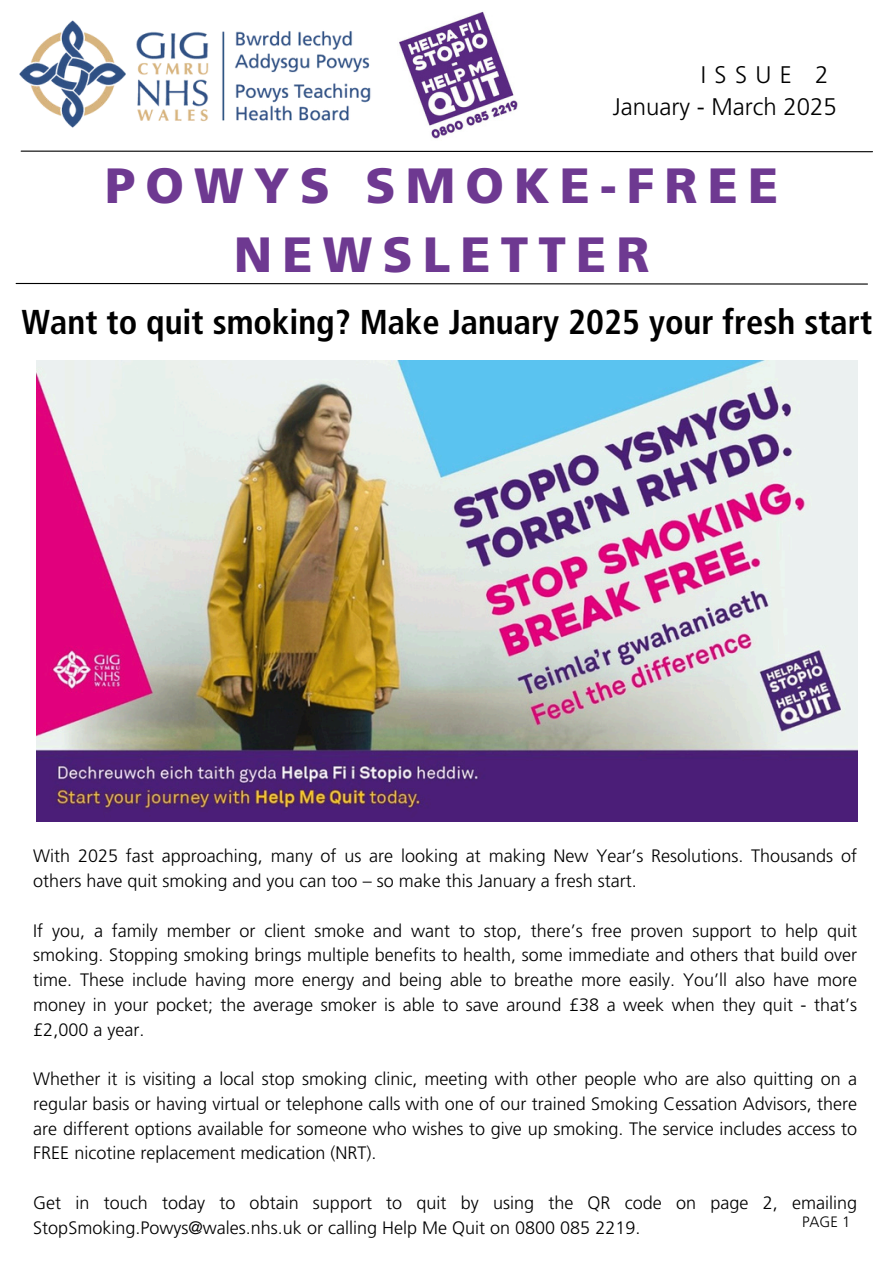
<style>
.page{position:relative;width:894px;height:1264px;background:#fff}
.page>*{position:absolute;margin:0;border:0;box-sizing:border-box;transform-origin:0 0}
.t1{font:900 49.5px/68.7px "Frutiger LT Pro";letter-spacing:.205em;color:#6e3991;text-align:center}
.t2{font:700 condensed 34.5px "Frutiger LT Pro";color:#000}
.t3{font:300 24px/32.7px "Frutiger LT Pro";color:#000}
.t4{font:300 18px/24.8px "Frutiger LT Pro";color:#000}
.t5{font:300 15px "Frutiger LT Pro";color:#000}
</style>
<div class="page">
<svg style="left:20px;top:150px;width:853px;height:3px"></svg>
<svg style="left:15px;top:282px;width:853px;height:3px"></svg>
<img style="left:19px;top:20px;width:352px;height:108px">
<img style="left:399px;top:11px;width:119px;height:128px">
<img style="left:37px;top:360px;width:820px;height:461px">
<h3 class="t3" style="left:612px;top:58px;width:226px;text-indent:88px">ISSUE 2<br>January - March 2025</h3>
<h1 class="t1" style="left:105px;top:151px;width:674px">POWYS SMOKE-FREE<br>NEWSLETTER</h1>
<h2 class="t2" style="left:21px;top:302px;width:851px">Want to quit smoking? Make January 2025 your fresh start</h2>
<p class="t4" style="left:33px;top:843px;width:825px">With 2025 fast approaching, many of us are looking at making New Year’s Resolutions. Thousands of others have quit smoking and you can too – so make this January a fresh start.</p>
<p class="t4" style="left:33px;top:918px;width:825px;text-align:justify">If you, a family member or client smoke and want to stop, there’s free proven support to help quit smoking. Stopping smoking brings multiple benefits to health, some immediate and others that build over time. These include having more energy and being able to breathe more easily. You’ll also have more money in your pocket; the average smoker is able to save around £38 a week when they quit - that’s £2,000 a year.</p>
<p class="t4" style="left:33px;top:1066px;width:825px;text-align:justify">Whether it is visiting a local stop smoking clinic, meeting with other people who are also quitting on a regular basis or having virtual or telephone calls with one of our trained Smoking Cessation Advisors, there are different options available for someone who wishes to give up smoking. The service includes access to FREE nicotine replacement medication (NRT).</p>
<p class="t4" style="left:33px;top:1190px;width:825px">Get in touch today to obtain support to quit by using the QR code on page 2, emailing<br>StopSmoking.Powys@wales.nhs.uk or calling Help Me Quit on 0800 085 2219.</p>
<p class="t5" style="left:801px;top:1213px;width:50px">PAGE 1</p>
</div>
